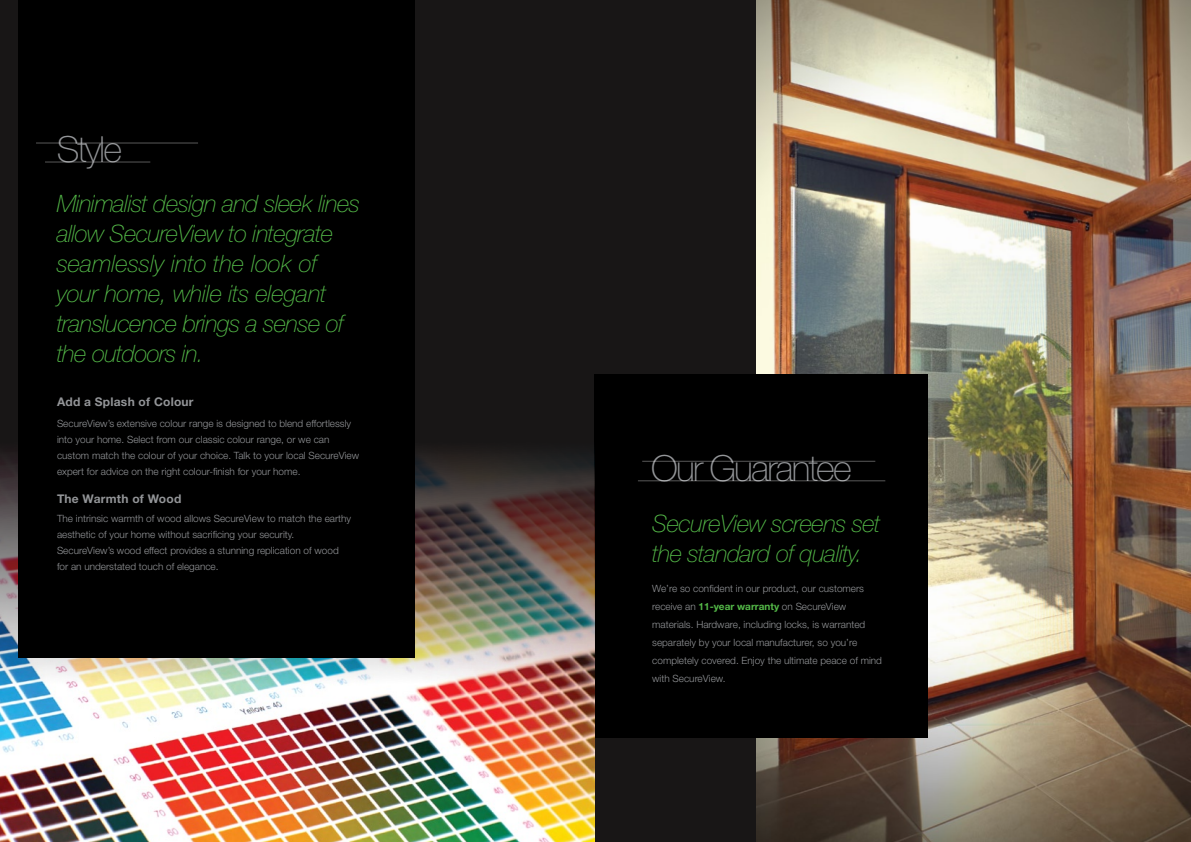
<style>
.page{position:relative;width:1191px;height:842px;background:#fff}
.page>*{position:absolute;margin:0;border:0;box-sizing:border-box;transform-origin:0 0}
.t1{font:100 36px "Helvetica Neue LT Std";letter-spacing:-.05em;color:#939598}
.t2{font:italic 100 24px/30px "Helvetica Neue LT Std";letter-spacing:-.025em;color:#54b948}
.t3{font:700 12px "Helvetica Neue LT Std";letter-spacing:.02em;color:#939598}
.t4{font:300 10px/16px "Helvetica Neue LT Std";color:#939598}
.s1{font-weight:700;color:#54b948}
</style>
<div class="page">
<div style="left:0;top:1px;width:1190px;height:841px;background:#181616"></div>
<img style="left:756px;top:1px;width:434px;height:841px">
<div style="left:594px;top:374px;width:333px;height:364px;background:#000"></div>
<hr style="left:642px;top:461px;width:233px;height:1px;background:#fff">
<hr style="left:638px;top:481px;width:247px;height:1px;background:#fff">
<img style="left:0;top:432px;width:594px;height:410px">
<div style="left:18px;top:1px;width:396px;height:656px;background:#000"></div>
<hr style="left:36px;top:143px;width:162px;height:1px;background:#fff">
<hr style="left:45px;top:162px;width:105px;height:1px;background:#fff">
<h1 class="t1" style="left:57px;top:128px;width:67px">Style</h1>
<h2 class="t2" style="left:57px;top:189px;width:305px">Minimalist design and sleek lines allow SecureView to integrate seamlessly into the look of your home, while its elegant translucence brings a sense of the outdoors in.</h2>
<p class="t3" style="left:57px;top:394px;width:138px">Add a Splash of Colour</p>
<p class="t4" style="left:57px;top:415px;width:304px">SecureView’s extensive colour range is designed to blend effortlessly into your home. Select from our classic colour range, or we can custom match the colour of your choice. Talk to your local SecureView expert for advice on the right colour-finish for your home.</p>
<p class="t3" style="left:57px;top:492px;width:126px">The Warmth of Wood</p>
<p class="t4" style="left:57px;top:510px;width:296px">The intrinsic warmth of wood allows SecureView to match the earthy aesthetic of your home without sacrificing your security.<br>SecureView’s wood effect provides a stunning replication of wood for an understated touch of elegance.</p>
<h1 class="t1" style="left:651px;top:447px;width:202px">Our Guarantee</h1>
<h2 class="t2" style="left:652px;top:508px;width:230px">SecureView screens set the standard of quality.</h2>
<p class="t4" style="left:652px;top:579px;width:231px;line-height:18px">We’re so confident in our product, our customers receive an <span class="s1">11-year warranty</span> on SecureView materials. Hardware, including locks, is warranted separately by your local manufacturer, so you’re completely covered. Enjoy the ultimate peace of mind with SecureView.</p>
</div>
